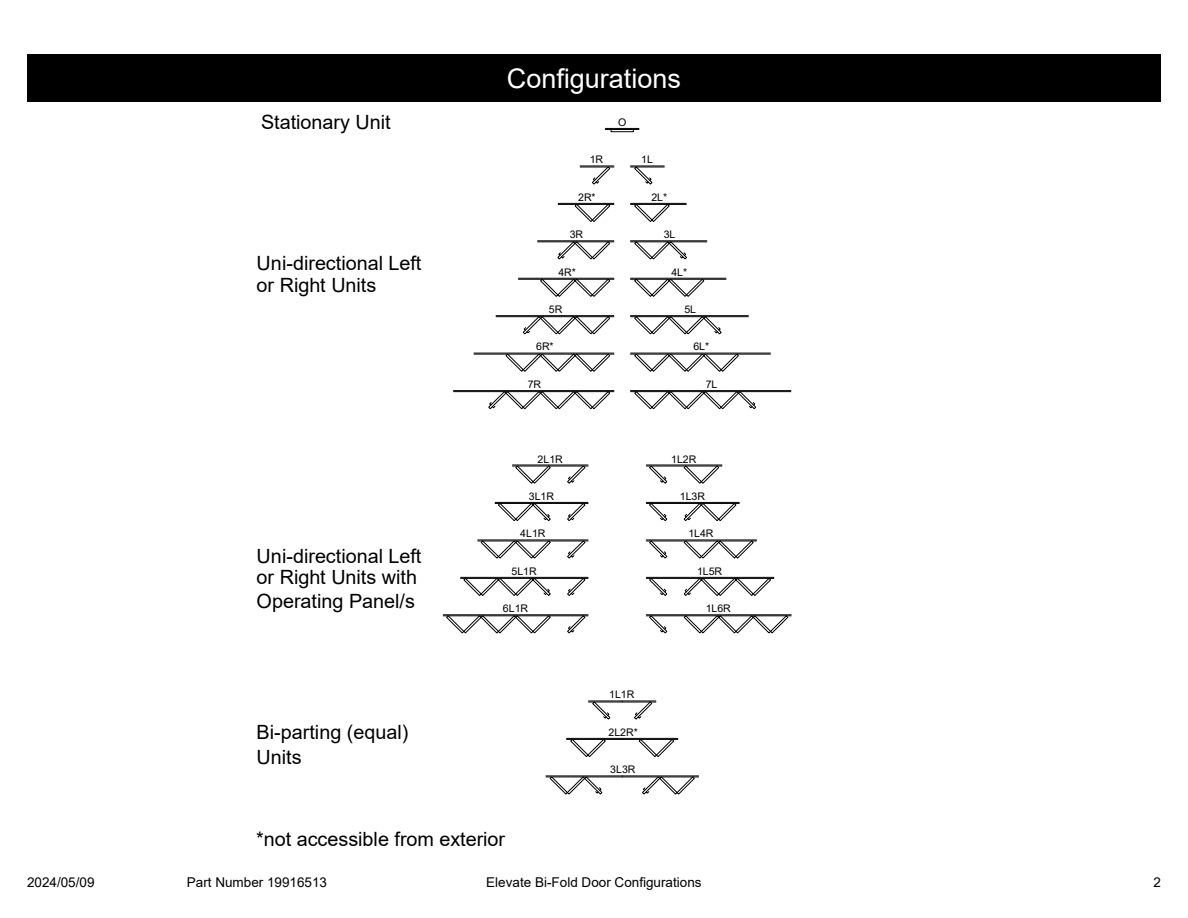
<style>
.page{position:relative;width:1188px;height:918px;background:#fff}
.page>*{position:absolute;margin:0;border:0;box-sizing:border-box;transform-origin:0 0}
.t1{font:27px "Arial";color:#fff}
.t2{font:19.65px/21.5px "Arial";color:#000}
.t3{font:13.5px "Arial";color:#000101}
.t4{font:10.5px "Arial";letter-spacing:-.005em;color:#000}
</style>
<div class="page">
<div style="left:27px;top:54px;width:1134px;height:48px;background:#000"></div>
<svg style="left:442px;top:127px;width:350px;height:668px"></svg>
<p class="t2" style="left:261px;top:111px;width:131px">Stationary Unit</p>
<p class="t2" style="left:257px;top:253px;width:166px">Uni-directional Left or Right Units</p>
<p class="t2" style="left:257px;top:545px;width:166px">Uni-directional Left or Right Units with</p>
<p class="t2" style="left:257px;top:590px;width:160px">Operating Panel/s</p>
<p class="t2" style="left:257px;top:720px;width:153px;line-height:24.9px">Bi-parting (equal)<br>Units</p>
<h1 class="t1" style="left:507px;top:60px;width:176px">Configurations</h1>
<p class="t4" style="left:618px;top:115px;width:10px">O</p>
<p class="t4" style="left:590px;top:153px;width:15px">1R</p>
<p class="t4" style="left:641px;top:153px;width:13px">1L</p>
<p class="t4" style="left:578px;top:190px;width:19px">2R*</p>
<p class="t4" style="left:651px;top:190px;width:17px">2L*</p>
<p class="t4" style="left:570px;top:227px;width:15px">3R</p>
<p class="t4" style="left:664px;top:227px;width:13px">3L</p>
<p class="t4" style="left:558px;top:265px;width:19px">4R*</p>
<p class="t4" style="left:671px;top:265px;width:17px">4L*</p>
<p class="t4" style="left:549px;top:302px;width:15px">5R</p>
<p class="t4" style="left:684px;top:302px;width:13px">5L</p>
<p class="t4" style="left:536px;top:340px;width:19px">6R*</p>
<p class="t4" style="left:693px;top:340px;width:17px">6L*</p>
<p class="t4" style="left:528px;top:377px;width:15px">7R</p>
<p class="t4" style="left:706px;top:377px;width:13px">7L</p>
<p class="t4" style="left:538px;top:452px;width:27px">2L1R</p>
<p class="t4" style="left:671px;top:452px;width:27px">1L2R</p>
<p class="t4" style="left:529px;top:489px;width:27px">3L1R</p>
<p class="t4" style="left:680px;top:489px;width:27px">1L3R</p>
<p class="t4" style="left:520px;top:526px;width:27px">4L1R</p>
<p class="t4" style="left:688px;top:526px;width:27px">1L4R</p>
<p class="t4" style="left:512px;top:564px;width:27px">5L1R</p>
<p class="t4" style="left:697px;top:564px;width:27px">1L5R</p>
<p class="t4" style="left:503px;top:601px;width:27px">6L1R</p>
<p class="t4" style="left:706px;top:601px;width:27px">1L6R</p>
<p class="t4" style="left:609px;top:688px;width:27px">1L1R</p>
<p class="t4" style="left:609px;top:725px;width:31px">2L2R*</p>
<p class="t4" style="left:610px;top:762px;width:27px">3L3R</p>
<p class="t2" style="left:256px;top:828px;width:251px">*not accessible from exterior</p>
<p class="t3" style="left:27px;top:873px;width:69px">2024/05/09</p>
<p class="t3" style="left:187px;top:873px;width:142px">Part Number 19916513</p>
<p class="t3" style="left:486px;top:873px;width:217px">Elevate Bi-Fold Door Configurations</p>
<p class="t3" style="left:1153px;top:873px;width:9px">2</p>
</div>
